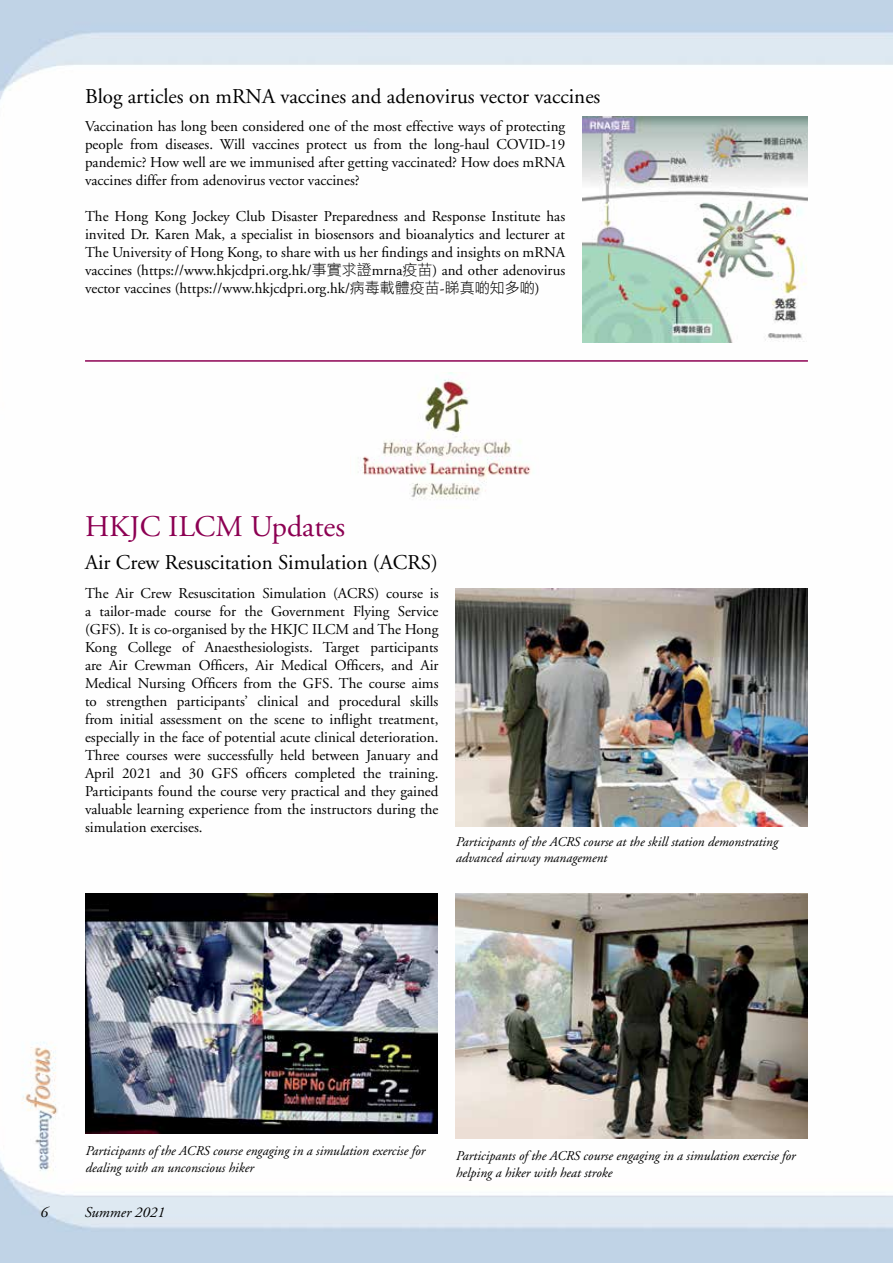
<style>
.page{position:relative;width:893px;height:1263px;background:#fff}
.page>*{position:absolute;margin:0;border:0;box-sizing:border-box;transform-origin:0 0}
.t1{font:30px "Adobe Garamond";color:#8c0052}
.t2{font:21px "Adobe Garamond";color:#000}
.t3{font:15px/18px "Adobe Garamond";color:#000;text-align:justify}
.t4{font:italic 15px "Adobe Garamond";color:#000}
.t5{font:italic 13.5px/16.5px "Adobe Garamond";color:#000}
.s1{font-family:"DF Hei HK W3"}
</style>
<div class="page">
<img style="left:0;top:0;width:893px;height:1263px">
<img style="left:351px;top:372px;width:192px;height:137px">
<hr style="left:85px;top:360px;width:723px;height:2px;background:#8c0052">
<img style="left:455px;top:589px;width:353px;height:238px">
<img style="left:85px;top:894px;width:352px;height:240px">
<img style="left:455px;top:894px;width:353px;height:244px">
<img style="left:582px;top:117px;width:226px;height:226px">
<h2 class="t2" style="left:85px;top:85px;width:517px">Blog articles on mRNA vaccines and adenovirus vector vaccines</h2>
<p class="t3" style="left:85px;top:118px;width:482px">Vaccination has long been considered one of the most effective ways of protecting people from diseases. Will vaccines protect us from the long-haul COVID-19 pandemic? How well are we immunised after getting vaccinated? How does mRNA vaccines differ from adenovirus vector vaccines?</p>
<p class="t3" style="left:85px;top:208px;width:482px">The Hong Kong Jockey Club Disaster Preparedness and Response Institute has invited Dr. Karen Mak, a specialist in biosensors and bioanalytics and lecturer at The University of Hong Kong, to share with us her findings and insights on mRNA vaccines (https://www.hkjcdpri.org.hk/<span class="s1">事實求證</span>mrna<span class="s1">疫苗</span>) and other adenovirus vector vaccines (https://www.hkjcdpri.org.hk/<span class="s1">病毒載體疫苗</span>-<span class="s1">睇真啲知多啲</span>)</p>
<h1 class="t1" style="left:85px;top:511px;width:262px">HKJC ILCM Updates</h1>
<h2 class="t2" style="left:85px;top:551px;width:354px">Air Crew Resuscitation Simulation (ACRS)</h2>
<p class="t3" style="left:85px;top:585px;width:355px">The Air Crew Resuscitation Simulation (ACRS) course is a tailor-made course for the Government Flying Service (GFS). It is co-organised by the HKJC ILCM and The Hong Kong College of Anaesthesiologists. Target participants are Air Crewman Officers, Air Medical Officers, and Air Medical Nursing Officers from the GFS. The course aims to strengthen participants’ clinical and procedural skills from initial assessment on the scene to inflight treatment, especially in the face of potential acute clinical deterioration.<br>Three courses were successfully held between January and April 2021 and 30 GFS officers completed the training.<br>Participants found the course very practical and they gained valuable learning experience from the instructors during the simulation exercises.</p>
<p class="t5" style="left:455px;top:834px;width:324px">Participants of the ACRS course at the skill station demonstrating advanced airway management</p>
<p class="t5" style="left:85px;top:1143px;width:341px">Participants of the ACRS course engaging in a simulation exercise for dealing with an unconscious hiker</p>
<p class="t5" style="left:455px;top:1148px;width:341px">Participants of the ACRS course engaging in a simulation exercise for helping a hiker with heat stroke</p>
<p class="t4" style="left:40px;top:1204px;width:9px">6</p>
<p class="t4" style="left:84px;top:1204px;width:82px">Summer 2021</p>
</div>
